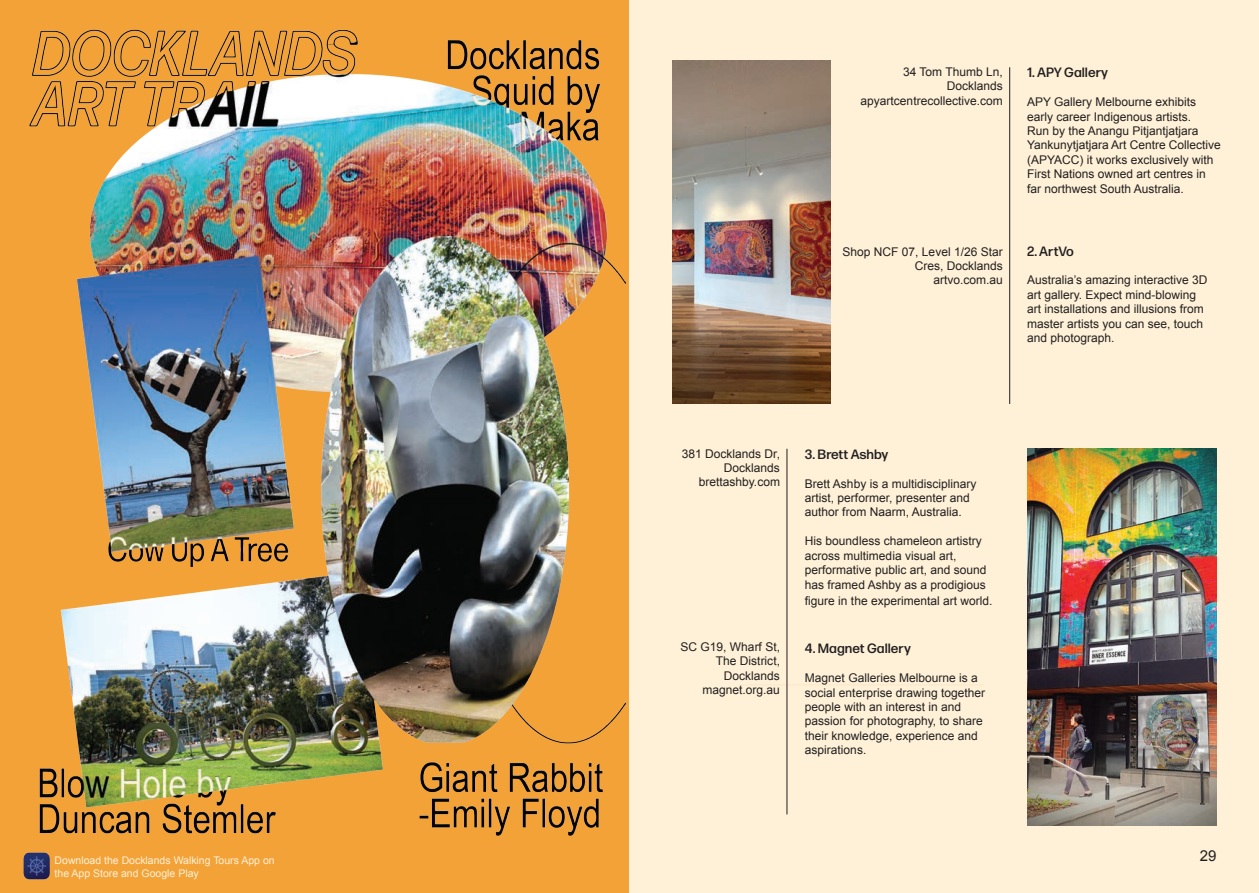
<style>
.page{position:relative;width:1259px;height:893px;background:#fff}
.page>*{position:absolute;margin:0;border:0;box-sizing:border-box;transform-origin:0 0}
.t1{font:15px "Arial";color:#231f20}
.t2{font:500 13.5px "Forma DJR Micro";color:#231f20}
.t3{font:12px/14.4px "Arial";color:#231f20}
.t4{font:10.5px "Arial";color:#fef1d7}
</style>
<div class="page">
<div style="left:0;top:0;width:629px;height:893px;background:#f3a238"></div>
<div style="left:629px;top:0;width:630px;height:893px;background:#fef1d7"></div>
<hr style="left:739px;top:685px;width:245px;height:1px;background:#fee5c8">
<hr style="left:786px;top:449px;width:1px;height:365px;background:#231f20">
<hr style="left:1009px;top:67px;width:1px;height:337px;background:#231f20">
<img style="left:672px;top:61px;width:158px;height:343px">
<img style="left:1027px;top:449px;width:189px;height:377px">
<img style="left:29px;top:29px;width:597px;height:807px">
<img style="left:23px;top:852px;width:27px;height:28px">
<p class="t3" style="left:860px;top:65px;width:144px;text-align:right">34 Tom Thumb Ln,<br>Docklands apyartcentrecollective.com</p>
<p class="t3" style="left:842px;top:244px;width:162px;text-align:right">Shop NCF 07, Level 1/26 Star<br>Cres, Docklands artvo.com.au</p>
<p class="t2" style="left:1027px;top:64px;width:82px">1. APY Gallery</p>
<p class="t3" style="left:1027px;top:95px;width:195px">APY Gallery Melbourne exhibits early career Indigenous artists.<br>Run by the Anangu Pitjantjatjara Yankunytjatjara Art Centre Collective (APYACC) it works exclusively with First Nations owned art centres in far northwest South Australia.</p>
<p class="t2" style="left:1027px;top:242px;width:48px">2. ArtVo</p>
<p class="t3" style="left:1027px;top:273px;width:182px">Australia’s amazing interactive 3D art gallery. Expect mind-blowing art installations and illusions from master artists you can see, touch and photograph.</p>
<p class="t3" style="left:682px;top:446px;width:100px;text-align:right">381 Docklands Dr,<br>Docklands brettashby.com</p>
<p class="t3" style="left:680px;top:640px;width:101px;text-align:right">SC G19, Wharf St,<br>The District,<br>Docklands magnet.org.au</p>
<p class="t2" style="left:805px;top:446px;width:85px">3. Brett Ashby</p>
<p class="t3" style="left:805px;top:476px;width:173px">Brett Ashby is a multidisciplinary artist, performer, presenter and author from Naarm, Australia.</p>
<p class="t3" style="left:805px;top:534px;width:183px">His boundless chameleon artistry across multimedia visual art, performative public art, and sound has framed Ashby as a prodigious</p>
<p class="t3" style="left:805px;top:593px;width:189px">figure in the experimental art world.</p>
<p class="t2" style="left:805px;top:640px;width:107px">4. Magnet Gallery</p>
<p class="t3" style="left:805px;top:671px;width:182px">Magnet Galleries Melbourne is a social enterprise drawing together people with an interest in and passion for photography, to share their knowledge, experience and aspirations.</p>
<p class="t4" style="left:55px;top:853px;width:222px">Download the Docklands Walking Tours App on</p>
<p class="t1" style="left:1199px;top:846px;width:18px">29</p>
<p class="t4" style="left:55px;top:866px;width:146px">the App Store and Google Play</p>
</div>
